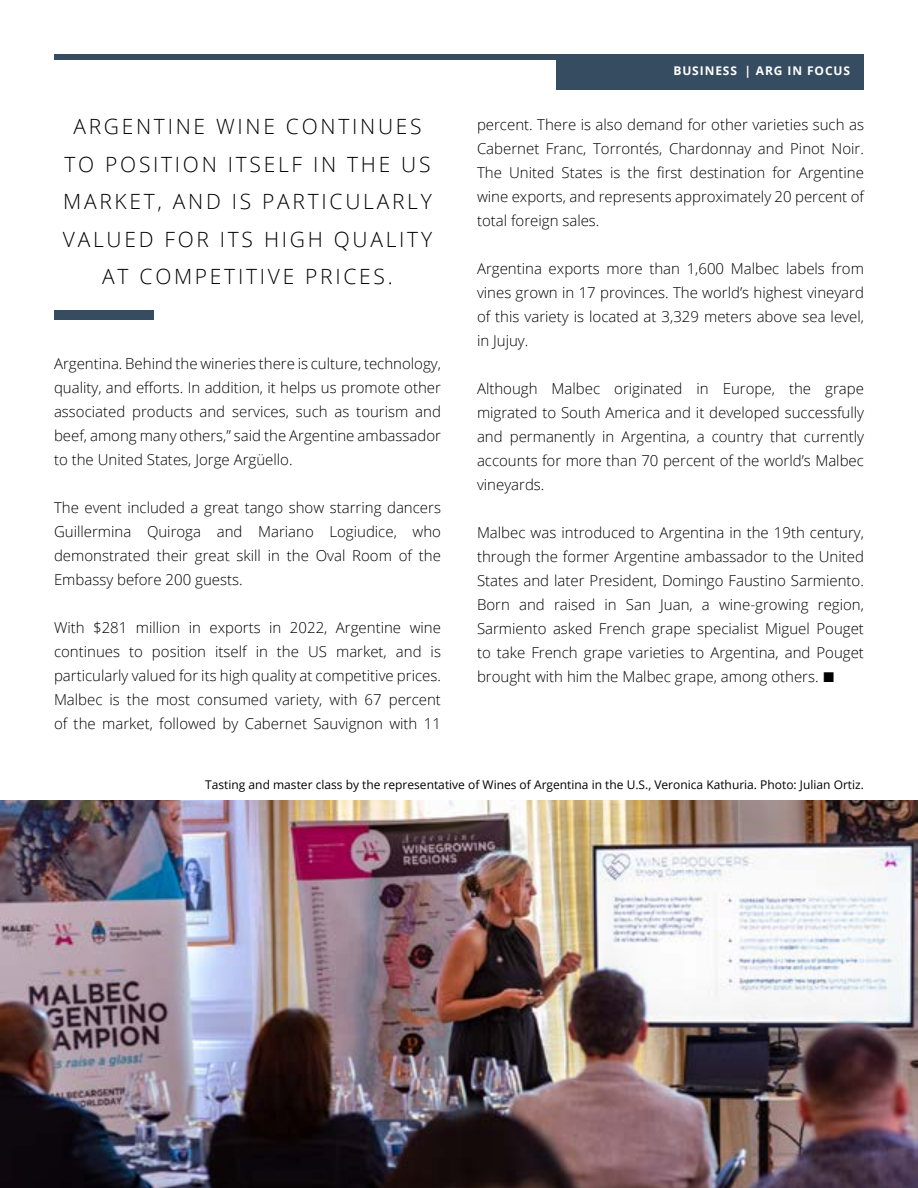
<style>
.page{position:relative;width:918px;height:1188px;background:#fff}
.page>*{position:absolute;margin:0;border:0;box-sizing:border-box;transform-origin:0 0}
.t1{font:300 21px/37.5px "Open Sans";letter-spacing:.13em;color:#000;text-align:center}
.t2{font:300 15px/24px "Open Sans";color:#000;text-align:justify}
.t3{font:12px "Open Sans";color:#000}
.t4{font:700 12px "Open Sans";letter-spacing:.075em;color:#fff}
.s1{font-family:"Arial";font-weight:700;font-size:21px}
</style>
<div class="page">
<div style="left:54px;top:54px;width:810px;height:5px;background:#364d61"></div>
<div style="left:556px;top:54px;width:308px;height:36px;background:#364d61"></div>
<div style="left:54px;top:311px;width:100px;height:9px;background:#364d61"></div>
<img style="left:0;top:800px;width:918px;height:388px">
<h1 class="t1" style="left:63px;top:107px;width:371px">ARGENTINE WINE CONTINUES<br>TO POSITION ITSELF IN THE US<br>MARKET, AND IS PARTICULARLY<br>VALUED FOR ITS HIGH QUALITY<br>AT COMPETITIVE PRICES.</h1>
<p class="t2" style="left:54px;top:351px;width:389px">Argentina. Behind the wineries there is culture, technology, quality, and efforts. In addition, it helps us promote other associated products and services, such as tourism and beef, among many others,” said the Argentine ambassador to the United States, Jorge Argüello.</p>
<p class="t2" style="left:54px;top:495px;width:389px">The event included a great tango show starring dancers Guillermina Quiroga and Mariano Logiudice, who demonstrated their great skill in the Oval Room of the Embassy before 200 guests.</p>
<p class="t2" style="left:54px;top:615px;width:389px">With $281 million in exports in 2022, Argentine wine continues to position itself in the US market, and is particularly valued for its high quality at competitive prices.<br>Malbec is the most consumed variety, with 67 percent of the market, followed by Cabernet Sauvignon with 11</p>
<p class="t4" style="left:673px;top:62px;width:18px">BUSIN</p>
<p class="t4" style="left:715px;top:62px;width:136px">ESS | ARG IN FOCUS</p>
<p class="t2" style="left:477px;top:112px;width:389px">percent. There is also demand for other varieties such as Cabernet Franc, Torrontés, Chardonnay and Pinot Noir.<br>The United States is the first destination for Argentine wine exports, and represents approximately 20 percent of total foreign sales.</p>
<p class="t2" style="left:477px;top:256px;width:389px">Argentina exports more than 1,600 Malbec labels from vines grown in 17 provinces. The world’s highest vineyard of this variety is located at 3,329 meters above sea level, in Jujuy.</p>
<p class="t2" style="left:477px;top:376px;width:389px">Although Malbec originated in Europe, the grape migrated to South America and it developed successfully and permanently in Argentina, a country that currently accounts for more than 70 percent of the world’s Malbec vineyards.</p>
<p class="t2" style="left:477px;top:520px;width:389px">Malbec was introduced to Argentina in the 19th century, through the former Argentine ambassador to the United States and later President, Domingo Faustino Sarmiento.<br>Born and raised in San Juan, a wine-growing region, Sarmiento asked French grape specialist Miguel Pouget to take French grape varieties to Argentina, and Pouget brought with him the Malbec grape, among others. <span class="s1">■</span></p>
<p class="t3" style="left:205px;top:776px;width:660px">Tasting and master class by the representative of Wines of Argentina in the U.S., Veronica Kathuria. Photo: Julian Ortiz.</p>
</div>
